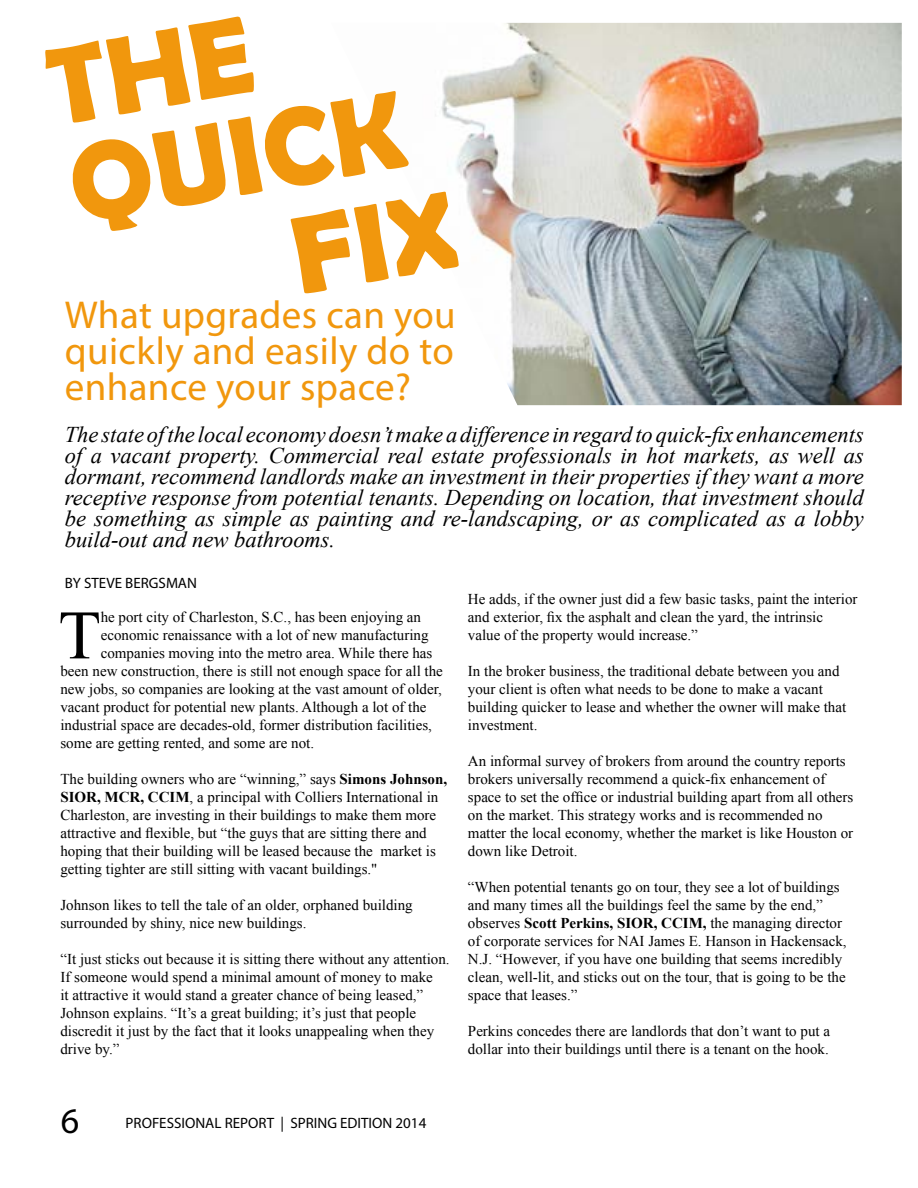
<style>
.page{position:relative;width:918px;height:1188px;background:#fff}
.page>*{position:absolute;margin:0;border:0;box-sizing:border-box;transform-origin:0 0}
.t1{font:700 111px "Berlin Sans FB Demi";color:#f1970d}
.t2{font:69.3px "Times New Roman";color:#000}
.t3{font:39px/36px "Myriad Pro";letter-spacing:.01em;color:#f1970d;text-align:justify}
.t4{font:36.15px "Myriad Pro";color:#000}
.t5{font:italic 22.5px/21px "Times New Roman";color:#000;text-align:justify}
.t6{font:15px/18px "Times New Roman";color:#000}
.t7{font:15px "Myriad Pro";color:#000}
.s1{font-weight:700}
</style>
<div class="page">
<img style="left:441px;top:23px;width:461px;height:382px">
<svg style="left:441px;top:191px;width:18px;height:103px"></svg>
<h1 class="t1" style="left:59px;top:123px;width:340px;rotate:-10deg">QUICK</h1>
<h3 class="t3" style="left:65px;top:297px;width:392px">What upgrades can you quickly and easily do to enhance your space?</h3>
<p class="t5" style="left:65px;top:424px;width:800px">The state of the local economy doesn’t make a difference in regard to quick-fix enhancements of a vacant property. Commercial real estate professionals in hot markets, as well as dormant, recommend landlords make an investment in their properties if they want a more receptive response from potential tenants. Depending on location, that investment should be something as simple as painting and re-landscaping, or as complicated as a lobby build-out and new bathrooms.</p>
<p class="t7" style="left:65px;top:574px;width:134px">BY STEVE BERGSMAN</p>
<h2 class="t2" style="left:58px;top:589px;width:44px">T</h2>
<p class="t6" style="left:101px;top:608px;width:322px">he port city of Charleston, S.C., has been enjoying an</p>
<p class="t6" style="left:101px;top:626px;width:329px">economic renaissance with a lot of new manufacturing</p>
<p class="t6" style="left:101px;top:644px;width:333px">companies moving into the metro area. While there has</p>
<p class="t6" style="left:60px;top:662px;width:384px">been new construction, there is still not enough space for all the</p>
<p class="t6" style="left:60px;top:680px;width:383px">new jobs, so companies are looking at the vast amount of older,</p>
<p class="t6" style="left:60px;top:698px;width:368px">vacant product for potential new plants. Although a lot of the</p>
<p class="t6" style="left:60px;top:716px;width:373px">industrial space are decades-old, former distribution facilities,</p>
<p class="t6" style="left:60px;top:734px;width:255px">some are getting rented, and some are not.</p>
<p class="t6" style="left:60px;top:770px;width:388px">The building owners who are “winning,” says <span class="s1">Simons Johnson, SIOR, MCR, CCIM</span>, a principal with Colliers International in Charleston, are investing in their buildings to make them more attractive and flexible, but “the guys that are sitting there and hoping that their building will be leased because the market is getting tighter are still sitting with vacant buildings."</p>
<p class="t6" style="left:60px;top:896px;width:354px">Johnson likes to tell the tale of an older, orphaned building surrounded by shiny, nice new buildings.</p>
<p class="t6" style="left:60px;top:950px;width:391px">“It just sticks out because it is sitting there without any attention.<br>If someone would spend a minimal amount of money to make<br>it attractive it would stand a greater chance of being leased,” Johnson explains. “It’s a great building; it’s just that people discredit it just by the fact that it looks unappealing when they drive by.”</p>
<p class="t6" style="left:468px;top:590px;width:391px">He adds, if the owner just did a few basic tasks, paint the interior and exterior, fix the asphalt and clean the yard, the intrinsic value of the property would increase.”</p>
<p class="t6" style="left:468px;top:662px;width:380px">In the broker business, the traditional debate between you and your client is often what needs to be done to make a vacant building quicker to lease and whether the owner will make that investment.</p>
<p class="t6" style="left:468px;top:752px;width:387px">An informal survey of brokers from around the country reports brokers universally recommend a quick-fix enhancement of space to set the office or industrial building apart from all others on the market. This strategy works and is recommended no matter the local economy, whether the market is like Houston or down like Detroit.</p>
<p class="t6" style="left:468px;top:878px;width:380px">“When potential tenants go on tour, they see a lot of buildings and many times all the buildings feel the same by the end,” observes <span class="s1">Scott Perkins, SIOR, CCIM,</span> the managing director of corporate services for NAI James E. Hanson in Hackensack, N.J. “However, if you have one building that seems incredibly clean, well-lit, and sticks out on the tour, that is going to be the space that leases.”</p>
<p class="t6" style="left:468px;top:1022px;width:364px">Perkins concedes there are landlords that don’t want to put a dollar into their buildings until there is a tenant on the hook.</p>
<h3 class="t4" style="left:61px;top:1099px;width:20px">6</h3>
<p class="t7" style="left:126px;top:1114px;width:302px">PROFESSIONAL REPORT | SPRING EDITION 2014</p>
</div>
